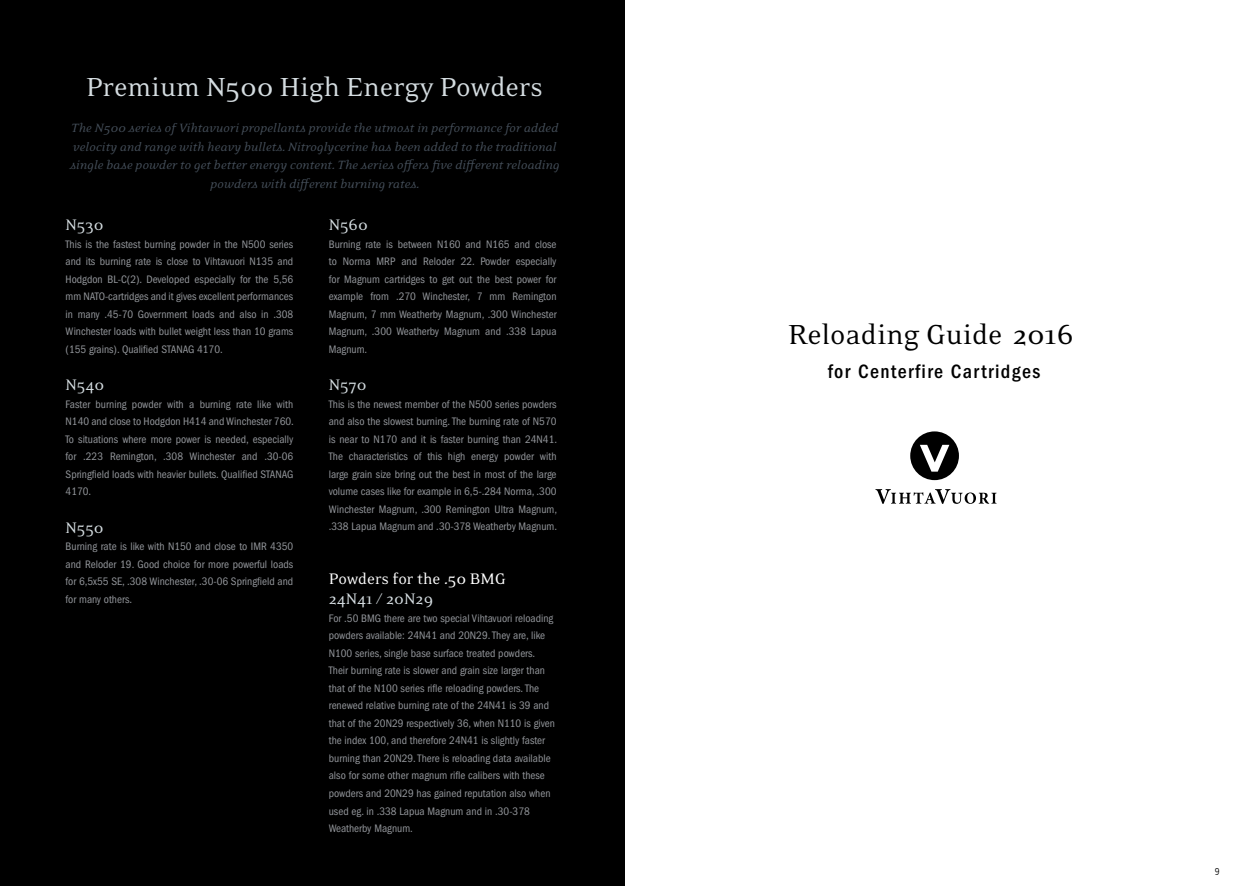
<style>
.page{position:relative;width:1248px;height:886px;background:#fff}
.page>*{position:absolute;margin:0;border:0;box-sizing:border-box;transform-origin:0 0}
.t1{font:31.62px "Eidetic Neo OT";color:#000}
.t2{font:30px "Eidetic Neo OT";letter-spacing:-.005em;color:#d4dce0}
.t3{font:500 condensed 20px "ITC Franklin Gothic Std";letter-spacing:.07em;color:#000}
.t4{font:17.5px "Eidetic Neo OT";color:#d4dce0}
.t5{font:17.5px "Eidetic Neo OT";letter-spacing:-.005em;color:#fff}
.t6{font:italic 13.75px/18.8px "Eidetic Neo OT";color:#444e59;text-align:center}
.t7{font:condensed 11.25px/17.5px "ITC Franklin Gothic Std";color:#93969b;text-align:justify}
.t8{font:300 condensed 10px "Frutiger LT Com";color:#000}
</style>
<div class="page">
<div style="left:0;top:0;width:624px;height:886px;background:#000"></div>
<svg style="left:875px;top:489px;width:121px;height:15px"></svg>
<svg style="left:910px;top:431px;width:48px;height:49px"></svg>
<svg style="left:911px;top:433px;width:46px;height:46px"></svg>
<h2 class="t2" style="left:86px;top:71px;width:458px">Premium N500 High Energy Powders</h2>
<p class="t6" style="left:70px;top:119px;width:491px">The N500 series of Vihtavuori propellants provide the utmost in performance for added velocity and range with heavy bullets. Nitroglycerine has been added to the traditional single base powder to get better energy content. The series offers five different reloading powders with different burning rates.</p>
<h3 class="t4" style="left:66px;top:216px;width:39px">N530</h3>
<p class="t7" style="left:66px;top:235px;width:229px">This is the fastest burning powder in the N500 series and its burning rate is close to Vihtavuori N135 and Hodgdon BL-C(2). Developed especially for the 5,56 mm NATO-cartridges and it gives excellent performances in many .45-70 Government loads and also in .308<br>Winchester loads with bullet weight less than 10 grams (155 grains). Qualified STANAG 4170.</p>
<h3 class="t4" style="left:66px;top:376px;width:40px">N540</h3>
<p class="t7" style="left:66px;top:395px;width:230px">Faster burning powder with a burning rate like with N140 and close to Hodgdon H414 and Winchester 760.<br>To situations where more power is needed, especially for .223 Remington, .308 Winchester and .30-06<br>Springfield loads with heavier bullets. Qualified STANAG 4170.</p>
<h3 class="t4" style="left:66px;top:518px;width:40px">N550</h3>
<p class="t7" style="left:66px;top:538px;width:229px">Burning rate is like with N150 and close to IMR 4350 and Reloder 19. Good choice for more powerful loads for 6,5x55 SE, .308 Winchester, .30-06 Springfield and for many others.</p>
<h3 class="t4" style="left:329px;top:216px;width:41px">N560</h3>
<p class="t7" style="left:329px;top:235px;width:229px">Burning rate is between N160 and N165 and close to Norma MRP and Reloder 22. Powder especially for Magnum cartridges to get out the best power for example from .270 Winchester, 7 mm Remington Magnum, 7 mm Weatherby Magnum, .300 Winchester Magnum, .300 Weatherby Magnum and .338 Lapua Magnum.</p>
<h3 class="t4" style="left:329px;top:376px;width:39px">N570</h3>
<p class="t7" style="left:329px;top:395px;width:230px">This is the newest member of the N500 series powders and also the slowest burning. The burning rate of N570 is near to N170 and it is faster burning than 24N41.<br>The characteristics of this high energy powder with large grain size bring out the best in most of the large volume cases like for example in 6,5-.284 Norma, .300<br>Winchester Magnum, .300 Remington Ultra Magnum, .338 Lapua Magnum and .30-378 Weatherby Magnum.</p>
<h3 class="t5" style="left:329px;top:570px;width:179px">Powders for the .50 BMG</h3>
<h3 class="t4" style="left:329px;top:590px;width:106px">24N41 / 20N29</h3>
<p class="t7" style="left:329px;top:609px;width:227px;text-align:left">For .50 BMG there are two special Vihtavuori reloading powders available: 24N41 and 20N29. They are, like N100 series, single base surface treated powders.<br>Their burning rate is slower and grain size larger than that of the N100 series rifle reloading powders. The renewed relative burning rate of the 24N41 is 39 and that of the 20N29 respectively 36, when N110 is given the index 100, and therefore 24N41 is slightly faster burning than 20N29. There is reloading data available also for some other magnum rifle calibers with these powders and 20N29 has gained reputation also when used eg. in .338 Lapua Magnum and in .30-378<br>Weatherby Magnum.</p>
<h1 class="t1" style="left:788px;top:318px;width:287px">Reloading Guide 2016</h1>
<h3 class="t3" style="left:827px;top:360px;width:214px">for Centerfire Cartridges</h3>
<p class="t8" style="left:1214px;top:866px;width:6px">9</p>
</div>
